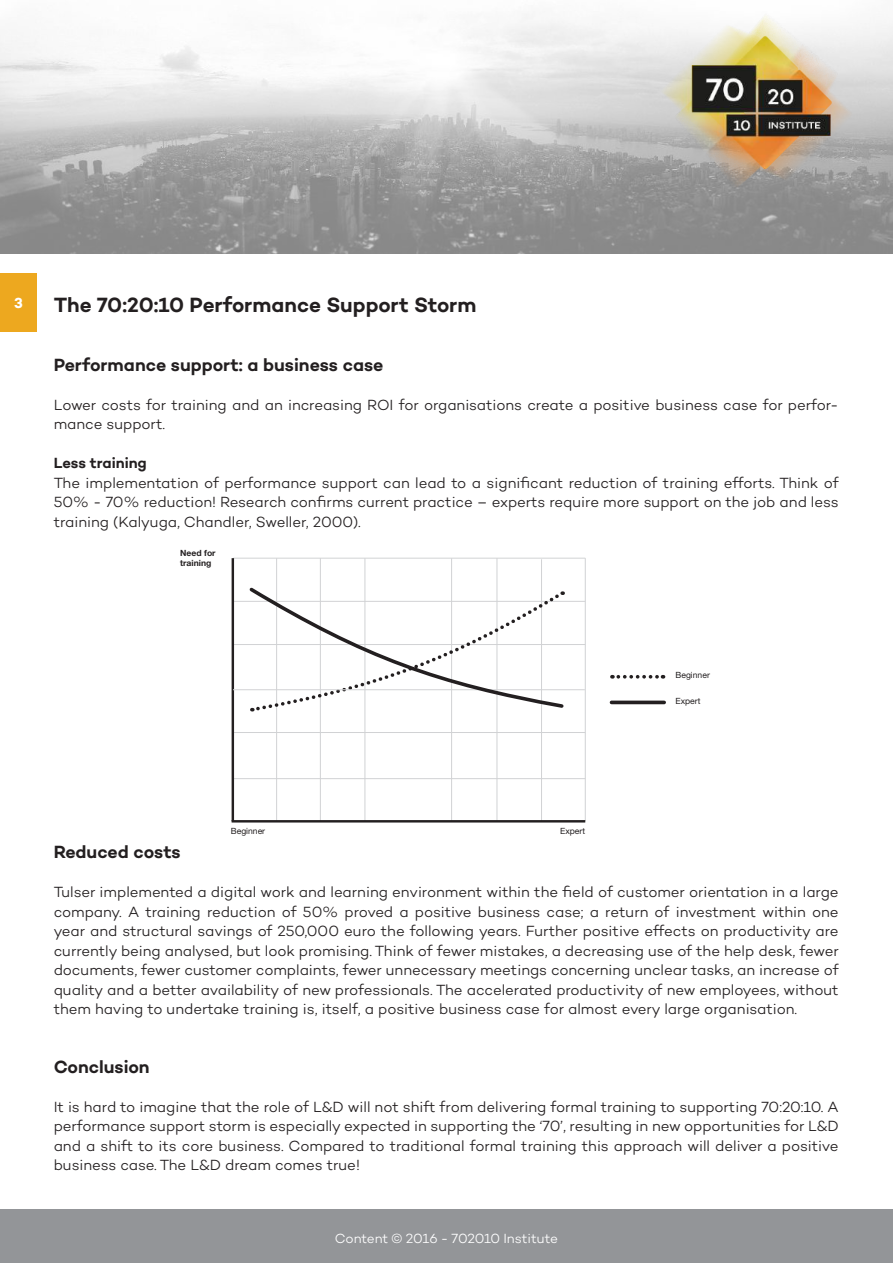
<style>
.page{position:relative;width:893px;height:1263px;background:#fff}
.page>*{position:absolute;margin:0;border:0;box-sizing:border-box;transform-origin:0 0}
.t1{font:600 21px "Campton";letter-spacing:-.01em;color:#231f20}
.t2{font:600 18px "Campton";letter-spacing:-.005em;color:#231f20}
.t3{font:300 15px/19.5px "Campton";letter-spacing:-.005em;color:#231f20;text-align:justify}
.t4{font:600 15px "Campton";color:#231f20}
.t5{font:700 15px "Campton";color:#fff}
.t6{font:300 13.5px "Campton";letter-spacing:-.01em;color:#fff}
.t7{font:8.55px "Helvetica Neue LT Std";color:#231f20}
.t8{font:700 8.55px/10.2px "Helvetica Neue LT Std";color:#231f20}
</style>
<div class="page">
<div style="left:0;top:1209px;width:893px;height:54px;background:#939598"></div>
<img style="left:0;top:14px;width:893px;height:240px">
<img style="left:647px;top:14px;width:246px;height:204px">
<hr style="left:320px;top:558px;width:1px;height:263px;background:#d1d2d4">
<hr style="left:497px;top:558px;width:1px;height:263px;background:#d1d2d4">
<hr style="left:233px;top:778px;width:352px;height:1px;background:#d1d2d4">
<hr style="left:233px;top:558px;width:352px;height:1px;background:#d1d2d4">
<hr style="left:585px;top:558px;width:1px;height:263px;background:#d1d2d4">
<hr style="left:233px;top:601px;width:352px;height:1px;background:#d1d2d4">
<hr style="left:233px;top:644px;width:352px;height:1px;background:#d1d2d4">
<hr style="left:233px;top:732px;width:352px;height:1px;background:#d1d2d4">
<hr style="left:276px;top:558px;width:1px;height:263px;background:#d1d2d4">
<hr style="left:365px;top:558px;width:1px;height:263px;background:#d1d2d4">
<hr style="left:451px;top:558px;width:1px;height:263px;background:#d1d2d4">
<hr style="left:541px;top:559px;width:1px;height:262px;background:#d1d2d4">
<svg style="left:612px;top:675px;width:51px;height:4px"></svg>
<hr style="left:611px;top:701px;width:53px;height:3px;background:#231f20">
<hr style="left:232px;top:558px;width:2px;height:263px;background:#231f20">
<hr style="left:232px;top:820px;width:353px;height:2px;background:#231f20">
<hr style="left:233px;top:689px;width:352px;height:1px;background:#d1d2d4">
<svg style="left:246px;top:585px;width:320px;height:128px"></svg>
<div style="left:0;top:273px;width:36px;height:59px;background:#eda81f"></div>
<p class="t5" style="left:14px;top:294px;width:10px">3</p>
<h1 class="t1" style="left:54px;top:291px;width:425px">The 70:20:10 Performance Support Storm</h1>
<p class="t2" style="left:54px;top:353px;width:331px">Performance support: a business case</p>
<p class="t3" style="left:54px;top:394px;width:786px">Lower costs for training and an increasing ROI for organisations create a positive business case for perfor&shy;mance support.</p>
<p class="t4" style="left:54px;top:453px;width:95px">Less training</p>
<p class="t3" style="left:54px;top:472px;width:786px">The implementation of performance support can lead to a significant reduction of training efforts. Think of 50% - 70% reduction! Research confirms current practice – experts require more support on the job and less training (Kalyuga, Chandler, Sweller, 2000).</p>
<p class="t8" style="left:180px;top:547px;width:37px">Need for training</p>
<p class="t7" style="left:675px;top:670px;width:36px">Beginner</p>
<p class="t7" style="left:675px;top:696px;width:26px">Expert</p>
<p class="t7" style="left:231px;top:826px;width:36px">Beginner</p>
<p class="t7" style="left:560px;top:826px;width:26px">Expert</p>
<p class="t2" style="left:54px;top:840px;width:128px">Reduced costs</p>
<p class="t3" style="left:54px;top:882px;width:787px">Tulser implemented a digital work and learning environment within the field of customer orientation in a large company. A training reduction of 50% proved a positive business case; a return of investment within one year and structural savings of 250,000 euro the following years. Further positive effects on productivity are currently being analysed, but look promising. Think of fewer mistakes, a decreasing use of the help desk, fewer documents, fewer customer complaints, fewer unnecessary meetings concerning unclear tasks, an increase of quality and a better availability of new professionals. The accelerated productivity of new employees, without them having to undertake training is, itself, a positive business case for almost every large organisation.</p>
<p class="t2" style="left:54px;top:1055px;width:97px">Conclusion</p>
<p class="t3" style="left:54px;top:1096px;width:786px">It is hard to imagine that the role of L&amp;D will not shift from delivering formal training to supporting 70:20:10. A performance support storm is especially expected in supporting the ‘70’, resulting in new opportunities for L&amp;D and a shift to its core business. Compared to traditional formal training this approach will deliver a positive business case. The L&amp;D dream comes true!</p>
<p class="t6" style="left:335px;top:1230px;width:225px">Content © 2016 - 702010 Institute</p>
</div>
